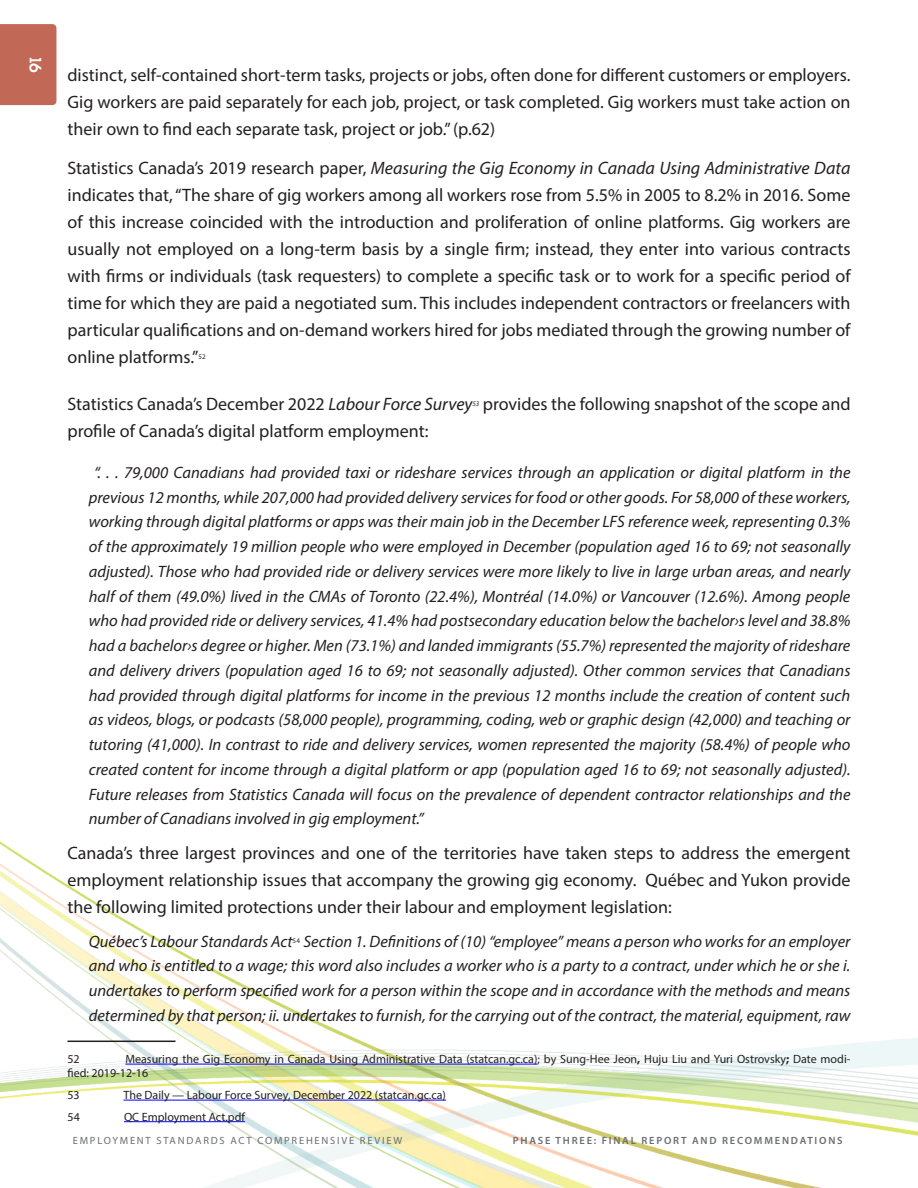
<style>
.page{position:relative;width:918px;height:1188px;background:#fff}
.page>*{position:absolute;margin:0;border:0;box-sizing:border-box;transform-origin:0 0}
.Normal__Web{font:18px/27px "Myriad Pro";color:#231f20;text-align:justify}
.Normal__Web-2{font:italic 16.5px/24.8px "Myriad Pro";color:#231f20;text-align:justify}
.t1{font:700 16.2px "RNS Camelia";color:#fff}
.t2{font:12px/14.4px "Myriad Pro";color:#231f20}
.t3{font:10.5px "Myriad Pro";letter-spacing:.17em;color:#6c6d70}
.t4{font:600 10.5px "Myriad Pro";letter-spacing:.17em;color:#6c6d70}
.t5{font:7.05px "Myriad Pro";color:#231f20}
.Normal__Web-3{font:italic 7.05px "Myriad Pro";color:#231f20}
.s1{font-style:italic}
.s2{font-weight:700}
</style>
<div class="page">
<img style="left:0;top:841px;width:918px;height:347px">
<div style="left:0;top:24px;width:56px;height:81px;background:#c26856"></div>
<hr style="left:68px;top:1041px;width:108px;height:1px;background:#231f20">
<hr style="left:125px;top:1064px;width:413px;height:1px;background:#00f">
<hr style="left:124px;top:1100px;width:322px;height:1px;background:#00f">
<hr style="left:124px;top:1121px;width:121px;height:1px;background:#00f">
<p class="t1" style="left:46px;top:57px;width:18px;rotate:90deg">16</p>
<p class="Normal__Web" style="left:68px;top:61px;width:785px">distinct, self-contained short-term tasks, projects or jobs, often done for different customers or employers.<br>Gig workers are paid separately for each job, project, or task completed. Gig workers must take action on their own to find each separate task, project or job.” (p.62)</p>
<p class="Normal__Web" style="left:68px;top:154px;width:785px">Statistics Canada’s 2019 research paper, <span class="s1">Measuring the Gig Economy in Canada Using Administrative Data </span>indicates that, “The share of gig workers among all workers rose from 5.5% in 2005 to 8.2% in 2016. Some of this increase coincided with the introduction and proliferation of online platforms. Gig workers are usually not employed on a long-term basis by a single firm; instead, they enter into various contracts with firms or individuals (task requesters) to complete a specific task or to work for a specific period of time for which they are paid a negotiated sum. This includes independent contractors or freelancers with particular qualifications and on-demand workers hired for jobs mediated through the growing number of online platforms.”</p>
<p class="t5" style="left:199px;top:352px;width:9px">52</p>
<p class="Normal__Web" style="left:68px;top:390px;width:406px">Statistics Canada’s December 2022 <span class="s1">Labour Force Survey</span></p>
<p class="Normal__Web-3" style="left:472px;top:399px;width:8px">53</p>
<p class="Normal__Web" style="left:483px;top:390px;width:369px">provides the following snapshot of the scope and</p>
<p class="Normal__Web" style="left:68px;top:417px;width:362px">profile of Canada’s digital platform employment:</p>
<p class="Normal__Web-2" style="left:89px;top:460px;width:763px;text-indent:5px">“. . . 79,000 Canadians had provided taxi or rideshare services through an application or digital platform in the previous 12 months, while 207,000 had provided delivery services for food or other goods. For 58,000 of these workers, working through digital platforms or apps was their main job in the December LFS reference week, representing 0.3% of the approximately 19 million people who were employed in December (population aged 16 to 69; not seasonally adjusted). Those who had provided ride or delivery services were more likely to live in large urban areas, and nearly half of them (49.0%) lived in the CMAs of Toronto (22.4%), Montréal (14.0%) or Vancouver (12.6%). Among people who had provided ride or delivery services, 41.4% had postsecondary education below the bachelor›s level and 38.8% had a bachelor›s degree or higher. Men (73.1%) and landed immigrants (55.7%) represented the majority of rideshare and delivery drivers (population aged 16 to 69; not seasonally adjusted). Other common services that Canadians had provided through digital platforms for income in the previous 12 months include the creation of content such as videos, blogs, or podcasts (58,000 people), programming, coding, web or graphic design (42,000) and teaching or tutoring (41,000). In contrast to ride and delivery services, women represented the majority (58.4%) of people who created content for income through a digital platform or app (population aged 16 to 69; not seasonally adjusted).<br>Future releases from Statistics Canada will focus on the prevalence of dependent contractor relationships and the number of Canadians involved in gig employment.”</p>
<p class="Normal__Web" style="left:68px;top:839px;width:785px">Canada’s three largest provinces and one of the territories have taken steps to address the emergent employment relationship issues that accompany the growing gig economy. Québec and Yukon provide the following limited protections under their labour and employment legislation:</p>
<p class="Normal__Web-2" style="left:89px;top:928px;width:205px">Québec’s Labour Standards Act</p>
<p class="t5" style="left:293px;top:936px;width:9px">54</p>
<p class="Normal__Web-2" style="left:89px;top:928px;width:763px;text-indent:215px">Section 1. Definitions of (10) “employee” means a person who works for an employer and who is entitled to a wage; this word also includes a worker who is a party to a contract, under which he or she i. undertakes to perform specified work for a person within the scope and in accordance with the methods and means determined by that person; ii. undertakes to furnish, for the carrying out of the contract, the material, equipment, raw</p>
<p class="t2" style="left:68px;top:1051px;width:785px;text-indent:58px">Measuring the Gig Economy in Canada Using Administrative Data (statcan.gc.ca); by Sung-Hee Jeon<span class="s2">,</span> Huju Liu and Yuri Ostrovsky<span class="s2">;</span> Date modi&shy;fied: 2019-12-16</p>
<p class="t2" style="left:68px;top:1087px;width:14px">53</p>
<p class="t2" style="left:124px;top:1087px;width:324px">The Daily — Labour Force Survey, December 2022 (statcan.gc.ca)</p>
<p class="t2" style="left:68px;top:1109px;width:14px">54</p>
<p class="t2" style="left:124px;top:1109px;width:122px">QC Employment Act.pdf</p>
<p class="t2" style="left:68px;top:1051px;width:14px">52</p>
<p class="t3" style="left:73px;top:1134px;width:331px">EMPLOYMENT STANDARDS ACT COMPREHENSIVE REVIEW</p>
<p class="t4" style="left:513px;top:1134px;width:331px">PHASE THREE: FINAL REPORT AND RECOMMENDATIONS</p>
</div>
